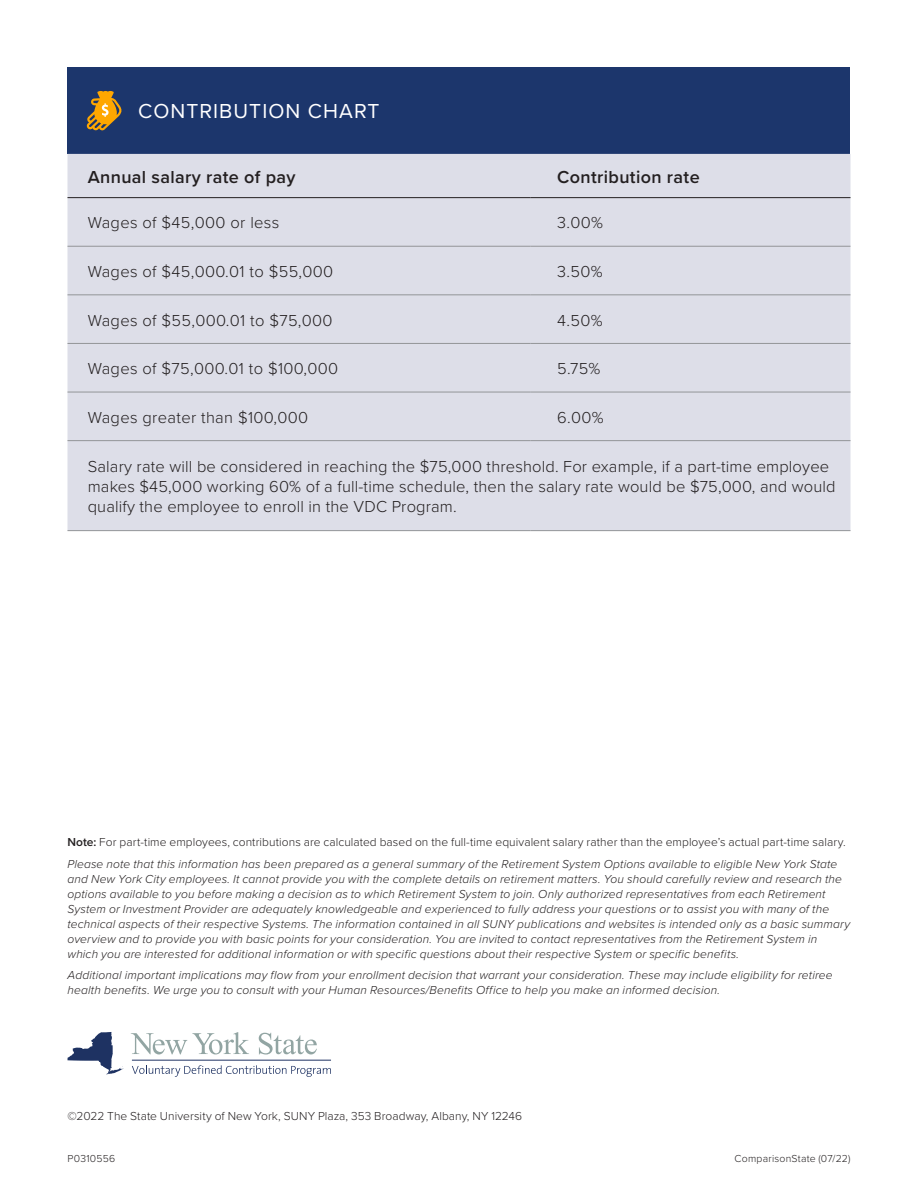
<style>
.page{position:relative;width:918px;height:1188px;background:#fff}
.page>*{position:absolute;margin:0;border:0;box-sizing:border-box;transform-origin:0 0}
.t1{font:21px "Proxima Nova";letter-spacing:.05em;color:#fff}
.t2{font:600 18px "Proxima Nova";letter-spacing:.02em;color:#231f20}
.t3{font:300 16.5px/19.8px "Proxima Nova";letter-spacing:.01em;color:#231f20}
.t4{font:italic 300 12px/15px "Proxima Nova";letter-spacing:.01em;color:#231f20}
.t5{font:300 12px/21.8px "Proxima Nova";letter-spacing:.005em;color:#231f20}
.t6{font:300 10.5px "Proxima Nova";letter-spacing:.02em;color:#231f20}
.s1{font-weight:600}
.s2{font-style:italic}
</style>
<div class="page">
<svg style="left:132px;top:1065px;width:199px;height:12px"></svg>
<svg style="left:131px;top:1032px;width:118px;height:22px"></svg>
<svg style="left:259px;top:1033px;width:58px;height:22px"></svg>
<svg style="left:68px;top:1032px;width:55px;height:43px"></svg>
<hr style="left:132px;top:1060px;width:199px;height:1px;background:#1e3262">
<div style="left:68px;top:67px;width:782px;height:87px;background:#1c366c"></div>
<div style="left:68px;top:154px;width:782px;height:376px;background:#dddee8"></div>
<hr style="left:68px;top:246px;width:462px;height:1px;background:#939598">
<hr style="left:530px;top:246px;width:320px;height:1px;background:#939598">
<hr style="left:68px;top:295px;width:462px;height:1px;background:#939598">
<hr style="left:530px;top:295px;width:320px;height:1px;background:#939598">
<hr style="left:68px;top:343px;width:462px;height:1px;background:#939598">
<hr style="left:530px;top:343px;width:320px;height:1px;background:#939598">
<hr style="left:68px;top:392px;width:462px;height:1px;background:#939598">
<hr style="left:530px;top:392px;width:320px;height:1px;background:#939598">
<hr style="left:68px;top:440px;width:462px;height:1px;background:#939598">
<hr style="left:530px;top:440px;width:320px;height:1px;background:#939598">
<hr style="left:68px;top:530px;width:462px;height:1px;background:#939598">
<hr style="left:530px;top:530px;width:320px;height:1px;background:#939598">
<hr style="left:68px;top:197px;width:462px;height:1px;background:#231f20">
<hr style="left:530px;top:197px;width:320px;height:1px;background:#231f20">
<svg style="left:87px;top:91px;width:35px;height:40px"></svg>
<h1 class="t1" style="left:138px;top:95px;width:243px">CONTRIBUTION CHART</h1>
<h2 class="t2" style="left:88px;top:163px;width:209px">Annual salary rate of pay</h2>
<h2 class="t2" style="left:557px;top:163px;width:144px">Contribution rate</h2>
<h3 class="t3" style="left:88px;top:212px;width:193px">Wages of $45,000 or less</h3>
<h3 class="t3" style="left:557px;top:212px;width:47px">3.00%</h3>
<h3 class="t3" style="left:88px;top:261px;width:247px">Wages of $45,000.01 to $55,000</h3>
<h3 class="t3" style="left:557px;top:261px;width:47px">3.50%</h3>
<h3 class="t3" style="left:88px;top:309px;width:246px">Wages of $55,000.01 to $75,000</h3>
<h3 class="t3" style="left:557px;top:309px;width:47px">4.50%</h3>
<h3 class="t3" style="left:88px;top:358px;width:252px">Wages of $75,000.01 to $100,000</h3>
<h3 class="t3" style="left:557px;top:358px;width:45px">5.75%</h3>
<h3 class="t3" style="left:88px;top:407px;width:222px">Wages greater than $100,000</h3>
<h3 class="t3" style="left:557px;top:407px;width:48px">6.00%</h3>
<p class="t3" style="left:88px;top:456px;width:749px">Salary rate will be considered in reaching the $75,000 threshold. For example, if a part-time employee makes $45,000 working 60% of a full-time schedule, then the salary rate would be $75,000, and would qualify the employee to enroll in the VDC Program.</p>
<p class="t5" style="left:68px;top:830px;width:780px"><span class="s1">Note:</span> For part-time employees, contributions are calculated based on the full-time equivalent salary rather than the employee’s actual part-time salary.<br><span class="s2">Please note that this information has been prepared as a general summary of the Retirement System Options available to eligible New York State</span></p>
<p class="t4" style="left:68px;top:870px;width:784px">and New York City employees. It cannot provide you with the complete details on retirement matters. You should carefully review and research the options available to you before making a decision as to which Retirement System to join. Only authorized representatives from each Retirement System or Investment Provider are adequately knowledgeable and experienced to fully address your questions or to assist you with many of the technical aspects of their respective Systems. The information contained in all SUNY publications and websites is intended only as a basic summary overview and to provide you with basic points for your consideration. You are invited to contact representatives from the Retirement System in which you are interested for additional information or with specific questions about their respective System or specific benefits.</p>
<p class="t4" style="left:68px;top:967px;width:767px">Additional important implications may flow from your enrollment decision that warrant your consideration. These may include eligibility for retiree health benefits. We urge you to consult with your Human Resources/Benefits Office to help you make an informed decision.</p>
<p class="t5" style="left:68px;top:1105px;width:456px">©2022 The State University of New York, SUNY Plaza, 353 Broadway, Albany, NY 12246</p>
<p class="t6" style="left:67px;top:1151px;width:49px">P0310556</p>
<p class="t6" style="left:735px;top:1151px;width:117px">ComparisonState (07/22)</p>
</div>
